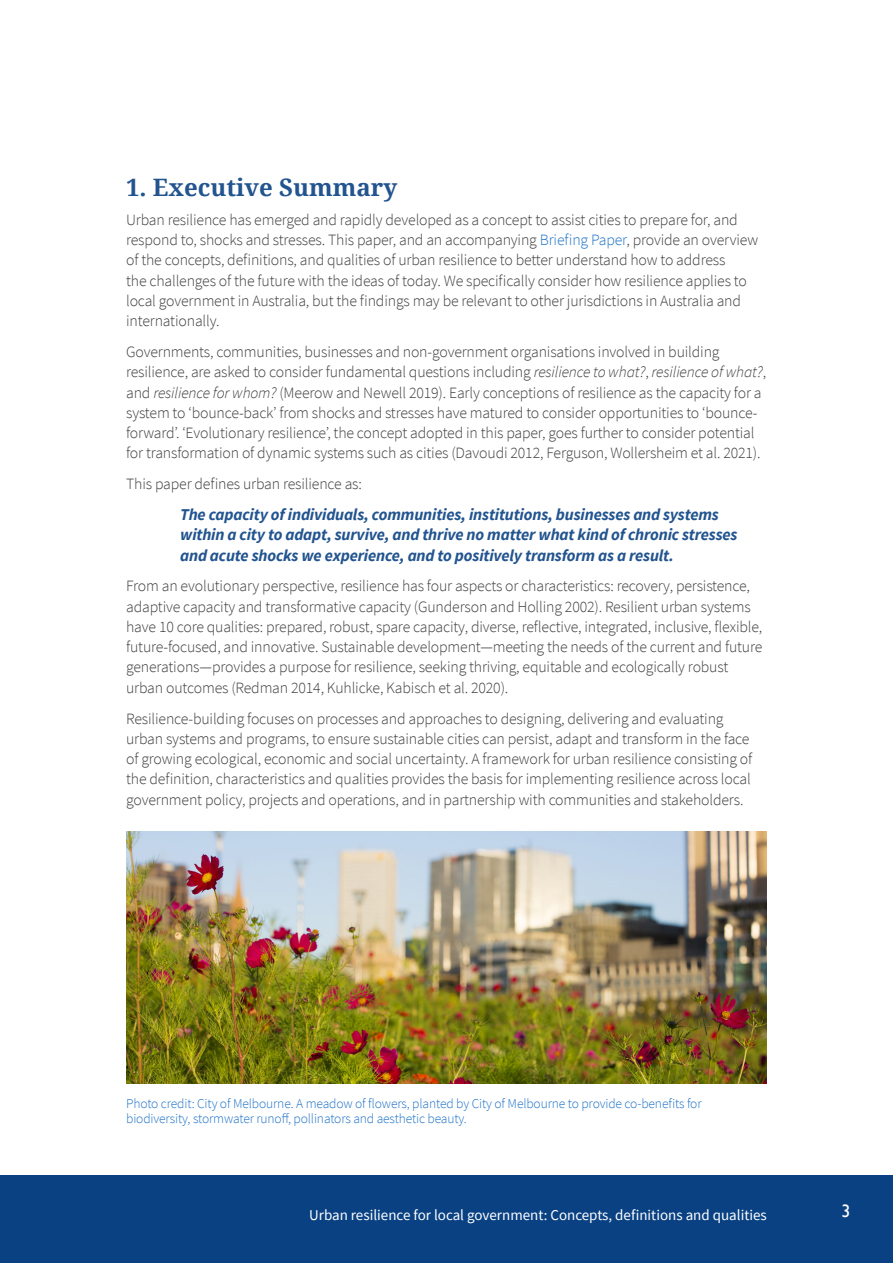
<style>
.page{position:relative;width:893px;height:1263px;background:#fff}
.page>*{position:absolute;margin:0;border:0;box-sizing:border-box;transform-origin:0 0}
.Heading_1{font:700 24px "Noto Serif";color:#22548f}
.t1{font:18px "Gill Sans";color:#fff}
.subsubsub_heading_bl{font:italic 700 16.5px/20.2px "Source Sans Pro";letter-spacing:-.01em;color:#22548f}
.body_copy{font:300 15.75px/20.2px "Source Sans Pro";letter-spacing:-.01em;color:#3e3e3f}
.t2{font:15px "Source Sans Pro";color:#fff}
.Figure_source{font:300 13.5px/15.6px "Source Sans Pro";letter-spacing:-.01em;color:#1e72c7}
.s1{color:#1e72c7}
.s2{font-style:italic}
</style>
<div class="page">
<div style="left:0;top:1176px;width:893px;height:87px;background:#094183"></div>
<img style="left:126px;top:831px;width:641px;height:252px">
<p class="Heading_1" style="left:126px;top:170px;width:273px">1. Executive Summary</p>
<p class="body_copy" style="left:126px;top:209px;width:634px">Urban resilience has emerged and rapidly developed as a concept to assist cities to prepare for, and respond to, shocks and stresses. This paper, and an accompanying <span class="s1">Briefing Paper</span>, provide an overview of the concepts, definitions, and qualities of urban resilience to better understand how to address<br>the challenges of the future with the ideas of today. We specifically consider how resilience applies to local government in Australia, but the findings may be relevant to other jurisdictions in Australia and internationally.</p>
<p class="body_copy" style="left:126px;top:342px;width:641px">Governments, communities, businesses and non-government organisations involved in building resilience, are asked to consider fundamental questions including <span class="s2">resilience to what?</span>, <span class="s2">resilience of what?</span>, and <span class="s2">resilience for whom?</span> (Meerow and Newell 2019). Early conceptions of resilience as the capacity for a system to ‘bounce-back’ from shocks and stresses have matured to consider opportunities to ‘bounce&shy;forward’. ‘Evolutionary resilience’, the concept adopted in this paper, goes further to consider potential for transformation of dynamic systems such as cities (Davoudi 2012, Ferguson, Wollersheim et al. 2021).</p>
<p class="body_copy" style="left:126px;top:474px;width:237px">This paper defines urban resilience as:</p>
<p class="subsubsub_heading_bl" style="left:180px;top:504px;width:559px">The capacity of individuals, communities, institutions, businesses and systems within a city to adapt, survive, and thrive no matter what kind of chronic stresses and acute shocks we experience, and to positively transform as a result.</p>
<p class="body_copy" style="left:126px;top:576px;width:638px">From an evolutionary perspective, resilience has four aspects or characteristics: recovery, persistence, adaptive capacity and transformative capacity (Gunderson and Holling 2002). Resilient urban systems have 10 core qualities: prepared, robust, spare capacity, diverse, reflective, integrated, inclusive, flexible, future-focused, and innovative. Sustainable development—meeting the needs of the current and future generations—provides a purpose for resilience, seeking thriving, equitable and ecologically robust urban outcomes (Redman 2014, Kuhlicke, Kabisch et al. 2020).</p>
<p class="body_copy" style="left:126px;top:708px;width:628px">Resilience-building focuses on processes and approaches to designing, delivering and evaluating urban systems and programs, to ensure sustainable cities can persist, adapt and transform in the face of growing ecological, economic and social uncertainty. A framework for urban resilience consisting of the definition, characteristics and qualities provides the basis for implementing resilience across local government policy, projects and operations, and in partnership with communities and stakeholders.</p>
<p class="Figure_source" style="left:126px;top:1096px;width:577px">Photo credit: City of Melbourne. A meadow of flowers, planted by City of Melbourne to provide co-benefits for biodiversity, stormwater runoff, pollinators and aesthetic beauty.</p>
<p class="t2" style="left:309px;top:1205px;width:459px">Urban resilience for local government: Concepts, definitions and qualities</p>
<p class="t1" style="left:841px;top:1200px;width:10px">3</p>
</div>
